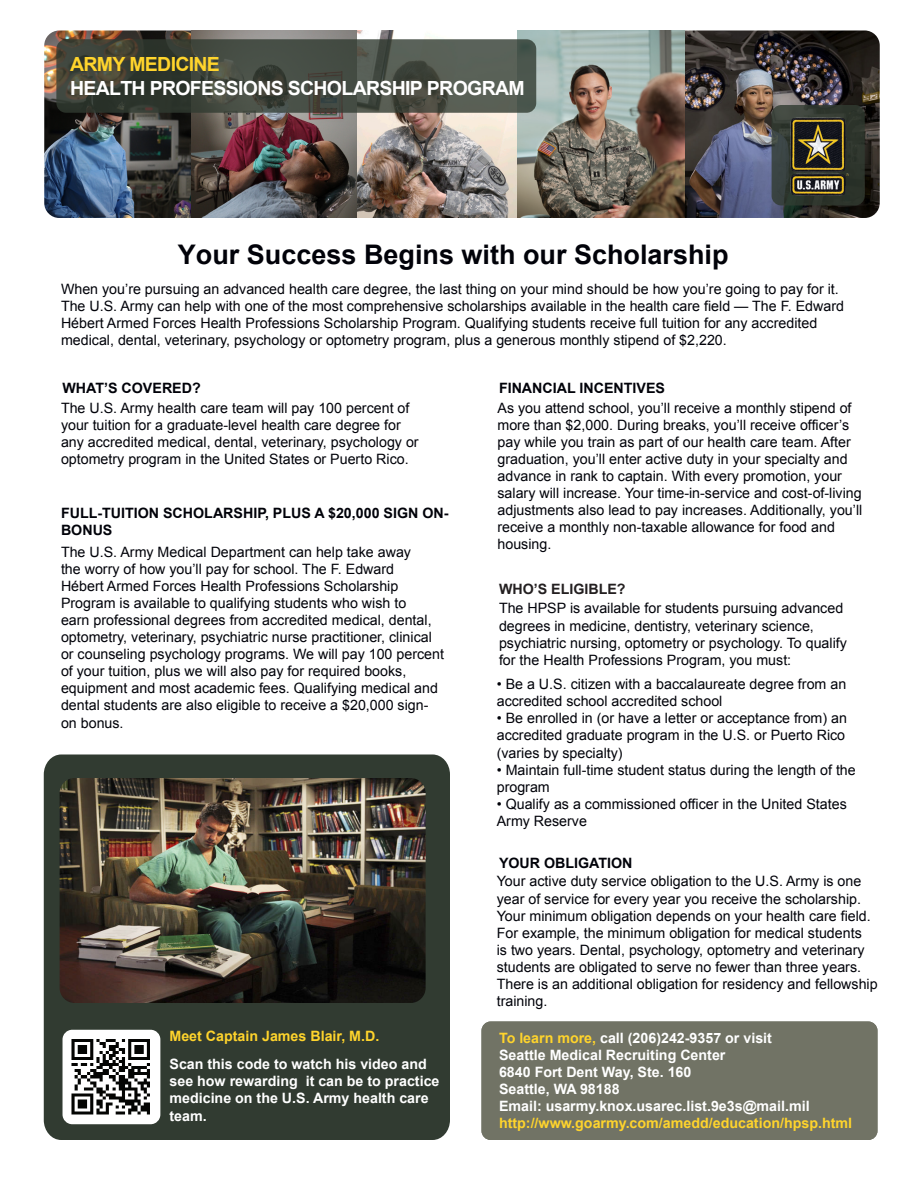
<style>
.page{position:relative;width:918px;height:1188px;background:#fff}
.page>*{position:absolute;margin:0;border:0;box-sizing:border-box;transform-origin:0 0}
.t1{font:700 27px "Arial";color:#010209}
.t2{font:700 19.5px "Arial";letter-spacing:-.035em;color:#fff}
.t3{font:700 19.5px "Arial";letter-spacing:-.035em;color:#ffd42c}
.t4{font:14.25px/17.1px "Arial";color:#010209}
.t5{font:700 14.25px/17.1px "Arial";color:#fff}
.t6{font:700 14.25px/17.1px "Arial";color:#010209}
.t7{font:700 14.25px "Arial";color:#ffd42c}
.t8{font:700 14.25px "Arial";color:#231f20}
.s1{color:#ffd42c}
</style>
<div class="page">
<div style="left:482px;top:1022px;width:396px;height:118px;background:#717365;border-radius:9px"></div>
<img style="left:44px;top:30px;width:147px;height:188px">
<img style="left:191px;top:30px;width:459px;height:188px">
<img style="left:650px;top:30px;width:230px;height:188px">
<img style="left:756px;top:100px;width:124px;height:118px">
<svg style="left:56px;top:39px;width:480px;height:74px;background:#454b41"></svg>
<div style="left:44px;top:755px;width:406px;height:385px;background:#313b31"></div>
<img style="left:60px;top:778px;width:366px;height:225px">
<img style="left:63px;top:1030px;width:97px;height:94px">
<h2 class="t3" style="left:70px;top:51px;width:151px">ARMY MEDICINE</h2>
<h2 class="t2" style="left:70px;top:75px;width:456px">HEALTH PROFESSIONS SCHOLARSHIP PROGRAM</h2>
<h1 class="t1" style="left:178px;top:236px;width:552px">Your Success Begins with our Scholarship</h1>
<p class="t4" style="left:61px;top:281px;width:785px">When you’re pursuing an advanced health care degree, the last thing on your mind should be how you’re going to pay for it.<br>The U.S. Army can help with one of the most comprehensive scholarships available in the health care field — The F. Edward Hébert Armed Forces Health Professions Scholarship Program. Qualifying students receive full tuition for any accredited medical, dental, veterinary, psychology or optometry program, plus a generous monthly stipend of $2,220.</p>
<p class="t6" style="left:63px;top:380px;width:140px">WHAT’S COVERED?</p>
<p class="t4" style="left:61px;top:399px;width:359px">The U.S. Army health care team will pay 100 percent of your tuition for a graduate-level health care degree for any accredited medical, dental, veterinary, psychology or optometry program in the United States or Puerto Rico.</p>
<p class="t6" style="left:61px;top:504px;width:389px">FULL-TUITION SCHOLARSHIP, PLUS A $20,000 SIGN ON-<br>BONUS</p>
<p class="t4" style="left:61px;top:543px;width:385px">The U.S. Army Medical Department can help take away<br>the worry of how you’ll pay for school. The F. Edward<br>Hébert Armed Forces Health Professions Scholarship Program is available to qualifying students who wish to<br>earn professional degrees from accredited medical, dental, optometry, veterinary, psychiatric nurse practitioner, clinical or counseling psychology programs. We will pay 100 percent of your tuition, plus we will also pay for required books, equipment and most academic fees. Qualifying medical and dental students are also eligible to receive a $20,000 sign&shy;on bonus.</p>
<p class="t7" style="left:170px;top:1026px;width:211px">Meet Captain James Blair, M.D.</p>
<p class="t5" style="left:170px;top:1056px;width:272px">Scan this code to watch his video and see how rewarding it can be to practice medicine on the U.S. Army health care team.</p>
<p class="t6" style="left:499px;top:380px;width:167px">FINANCIAL INCENTIVES</p>
<p class="t4" style="left:498px;top:399px;width:366px">As you attend school, you’ll receive a monthly stipend of more than $2,000. During breaks, you’ll receive officer’s pay while you train as part of our health care team. After graduation, you’ll enter active duty in your specialty and advance in rank to captain. With every promotion, your salary will increase. Your time-in-service and cost-of-living adjustments also lead to pay increases. Additionally, you’ll receive a monthly non-taxable allowance for food and housing.</p>
<p class="t8" style="left:499px;top:579px;width:128px">WHO’S ELIGIBLE?</p>
<p class="t4" style="left:499px;top:600px;width:349px">The HPSP is available for students pursuing advanced degrees in medicine, dentistry, veterinary science, psychiatric nursing, optometry or psychology. To qualify for the Health Professions Program, you must:</p>
<p class="t4" style="left:497px;top:676px;width:351px">• Be a U.S. citizen with a baccalaureate degree from an accredited school accredited school</p>
<p class="t4" style="left:497px;top:710px;width:352px">• Be enrolled in (or have a letter or acceptance from) an accredited graduate program in the U.S. or Puerto Rico (varies by specialty)</p>
<p class="t4" style="left:497px;top:761px;width:361px">• Maintain full-time student status during the length of the program</p>
<p class="t4" style="left:497px;top:795px;width:352px">• Qualify as a commissioned officer in the United States<br>Army Reserve</p>
<p class="t6" style="left:499px;top:855px;width:135px">YOUR OBLIGATION</p>
<p class="t4" style="left:497px;top:873px;width:382px">Your active duty service obligation to the U.S. Army is one year of service for every year you receive the scholarship.<br>Your minimum obligation depends on your health care field.<br>For example, the minimum obligation for medical students<br>is two years. Dental, psychology, optometry and veterinary students are obligated to serve no fewer than three years.<br>There is an additional obligation for residency and fellowship training.</p>
<p class="t5" style="left:499px;top:1029px;width:312px"><span class="s1">To learn more,</span> call (206)242-9357 or visit Seattle Medical Recruiting Center<br>6840 Fort Dent Way, Ste. 160<br>Seattle, WA 98188<br>Email: usarmy.knox.usarec.list.9e3s@mail.mil</p>
<p class="t7" style="left:499px;top:1113px;width:355px">http://www.goarmy.com/amedd/education/hpsp.html</p>
</div>
